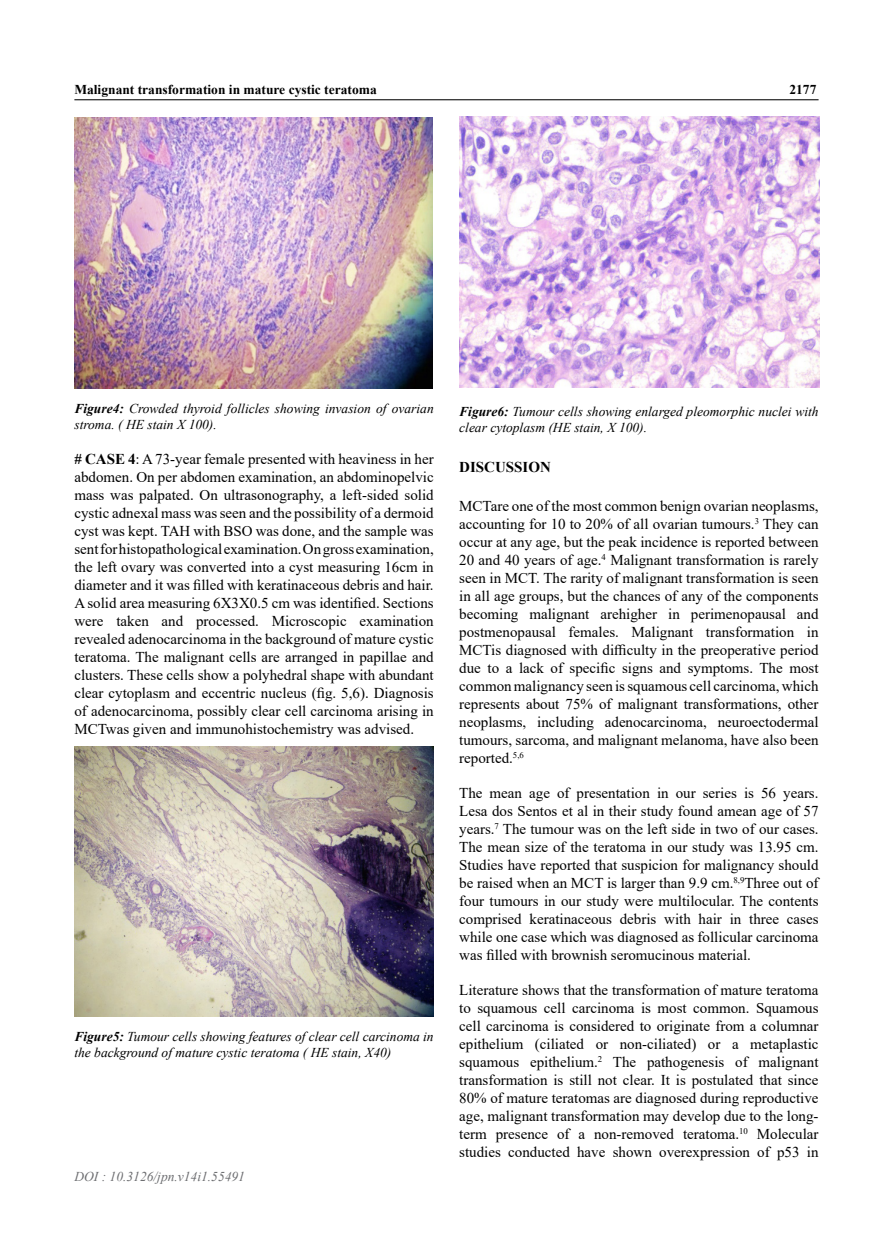
<style>
.page{position:relative;width:893px;height:1255px;background:#fff}
.page>*{position:absolute;margin:0;border:0;box-sizing:border-box;transform-origin:0 0}
.t1{font:15px/18px "Times New Roman";color:#000;text-align:justify}
.t2{font:700 15px "Times New Roman";color:#000}
.t3{font:italic 13.5px/16.2px "Times New Roman";color:#000}
.t4{font:700 13.5px "Times New Roman";color:#000}
.t5{font:italic 13.5px "Times New Roman";color:#6d6e71}
.s1{font-weight:700}
</style>
<div class="page">
<hr style="left:74px;top:99px;width:745px;height:1px;background:#000">
<img style="left:75px;top:117px;width:358px;height:271px">
<img style="left:74px;top:746px;width:360px;height:270px">
<img style="left:459px;top:117px;width:360px;height:270px">
<p class="t4" style="left:74px;top:80px;width:304px">Malignant transformation in mature cystic teratoma</p>
<p class="t4" style="left:789px;top:80px;width:28px">2177</p>
<p class="t3" style="left:74px;top:400px;width:361px"><span class="s1">Figure4:</span> Crowded thyroid follicles showing invasion of ovarian stroma. ( HE stain X 100).</p>
<p class="t1" style="left:74px;top:450px;width:361px"><span class="s1"># CASE 4</span>: A 73-year female presented with heaviness in her abdomen. On per abdomen examination, an abdominopelvic mass was palpated. On ultrasonography, a left-sided solid cystic adnexal mass was seen and the possibility of a dermoid cyst was kept. TAH with BSO was done, and the sample was sent for histopathological examination. On gross examination, the left ovary was converted into a cyst measuring 16cm in diameter and it was filled with keratinaceous debris and hair.<br>A solid area measuring 6X3X0.5 cm was identified. Sections were taken and processed. Microscopic examination revealed adenocarcinoma in the background of mature cystic teratoma. The malignant cells are arranged in papillae and clusters. These cells show a polyhedral shape with abundant clear cytoplasm and eccentric nucleus (fig. 5,6). Diagnosis of adenocarcinoma, possibly clear cell carcinoma arising in MCTwas given and immunohistochemistry was advised.</p>
<p class="t3" style="left:74px;top:1028px;width:361px"><span class="s1">Figure5:</span> Tumour cells showing features of clear cell carcinoma in the background of mature cystic teratoma ( HE stain, X40)</p>
<p class="t5" style="left:74px;top:1167px;width:172px">DOI : 10.3126/jpn.v14i1.55491</p>
<p class="t3" style="left:459px;top:403px;width:361px"><span class="s1">Figure6:</span> Tumour cells showing enlarged pleomorphic nuclei with clear cytoplasm (HE stain, X 100).</p>
<p class="t2" style="left:459px;top:455px;width:93px">DISCUSSION</p>
<p class="t1" style="left:459px;top:496px;width:361px">MCTare one of the most common benign ovarian neoplasms, accounting for 10 to 20% of all ovarian tumours.<sup>3</sup> They can occur at any age, but the peak incidence is reported between 20 and 40 years of age.<sup>4</sup> Malignant transformation is rarely seen in MCT. The rarity of malignant transformation is seen in all age groups, but the chances of any of the components becoming malignant arehigher in perimenopausal and postmenopausal females. Malignant transformation in MCTis diagnosed with difficulty in the preoperative period due to a lack of specific signs and symptoms. The most common malignancy seen is squamous cell carcinoma, which represents about 75% of malignant transformations, other neoplasms, including adenocarcinoma, neuroectodermal tumours, sarcoma, and malignant melanoma, have also been reported.<sup>5,6</sup></p>
<p class="t1" style="left:459px;top:783px;width:361px">The mean age of presentation in our series is 56 years.<br>Lesa dos Sentos et al in their study found amean age of 57 years.<sup>7</sup> The tumour was on the left side in two of our cases.<br>The mean size of the teratoma in our study was 13.95 cm.<br>Studies have reported that suspicion for malignancy should be raised when an MCT is larger than 9.9 cm.<sup>8,9</sup>Three out of four tumours in our study were multilocular. The contents comprised keratinaceous debris with hair in three cases while one case which was diagnosed as follicular carcinoma was filled with brownish seromucinous material.</p>
<p class="t1" style="left:459px;top:980px;width:361px">Literature shows that the transformation of mature teratoma to squamous cell carcinoma is most common. Squamous cell carcinoma is considered to originate from a columnar epithelium (ciliated or non-ciliated) or a metaplastic squamous epithelium.<sup>2</sup> The pathogenesis of malignant transformation is still not clear. It is postulated that since 80% of mature teratomas are diagnosed during reproductive age, malignant transformation may develop due to the long&shy;term presence of a non-removed teratoma.<sup>10</sup> Molecular studies conducted have shown overexpression of p53 in</p>
</div>
